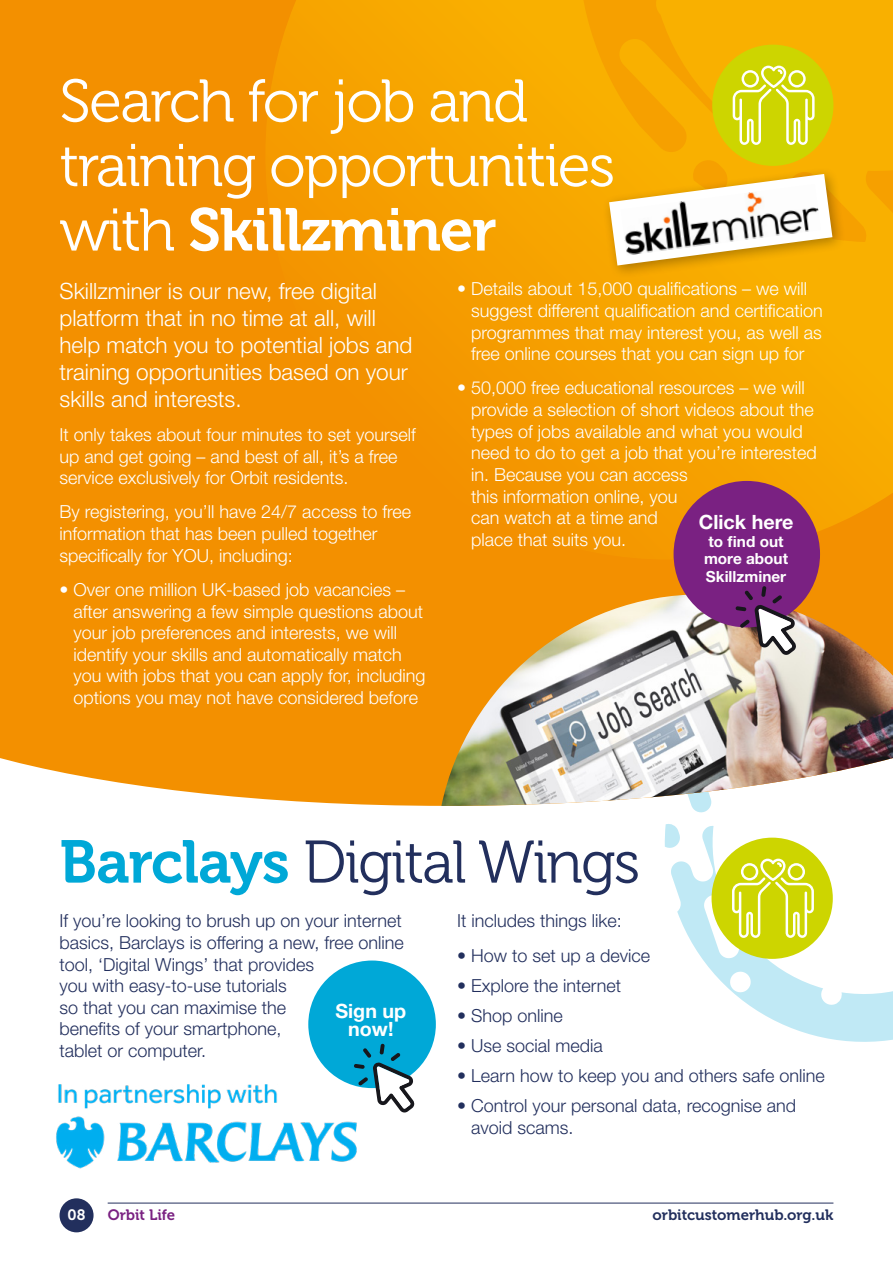
<style>
.page{position:relative;width:893px;height:1263px;background:#fff}
.page>*{position:absolute;margin:0;border:0;box-sizing:border-box;transform-origin:0 0}
.t1{font:60px/64.5px "Museo 300";letter-spacing:-.03em;color:#fff}
.t2{font:60px "Museo 300";letter-spacing:-.03em;color:#222f5d}
.t3{font:60px "Museo 700";letter-spacing:-.02em;color:#fff}
.t4{font:300 22.5px/27px "Helvetica Neue LT Pro";color:#fff}
.t5{font:700 19.65px/17.5px "Helvetica Neue LT Pro";color:#fff;text-align:center}
.t6{font:300 18px/21.6px "Helvetica Neue LT Pro";color:#fff}
.t7{font:300 18px/21.6px "Helvetica Neue LT Pro";color:#222f5d}
.t8{font:700 15.3px/17.5px "Helvetica Neue LT Pro";color:#fff}
.t9{font:15px "Museo 700";color:#222f5d}
.t10{font:15px "Museo 700";color:#7a2182}
.t11{font:15px "Museo 700";color:#fff}
.s1{font-family:"Museo 300"}
.s2{font-family:"Museo 700";color:#00a8d7}
</style>
<div class="page">
<svg style="left:665px;top:824px;width:5px;height:24px"></svg>
<svg style="left:670px;top:806px;width:223px;height:236px"></svg>
<div style="left:0;top:0;width:893px;height:806px;background:#f39000"></div>
<img style="left:441px;top:594px;width:452px;height:212px">
<svg style="left:248px;top:0;width:645px;height:576px;background:#f59d00"></svg>
<img style="left:56px;top:1080px;width:348px;height:139px">
<svg style="left:548px;top:0;width:345px;height:165px;background:#f8ac00"></svg>
<div style="left:711px;top:838px;width:122px;height:121px;background:#cdd500;border-radius:50%"></div>
<svg style="left:732px;top:859px;width:82px;height:79px"></svg>
<div style="left:712px;top:45px;width:121px;height:121px;background:#cdd500;border-radius:50%"></div>
<svg style="left:733px;top:66px;width:82px;height:79px"></svg>
<div style="left:674px;top:481px;width:146px;height:146px;background:#7a2182;border-radius:50%"></div>
<svg style="left:736px;top:586px;width:60px;height:69px"></svg>
<div style="left:602px;top:166px;width:245px;height:114px;background:#000;opacity:.3"></div>
<svg style="left:609px;top:159px;width:284px;height:106px;background:#f4b31b"></svg>
<img style="left:621px;top:184px;width:200px;height:71px">
<hr style="left:108px;top:1203px;width:725px;height:1px;background:#222f5d">
<div style="left:60px;top:1198px;width:34px;height:34px;background:#222f5d;border-radius:50%"></div>
<div style="left:308px;top:960px;width:128px;height:128px;background:#00a8d7;border-radius:50%"></div>
<svg style="left:354px;top:1044px;width:60px;height:68px"></svg>
<h1 class="t1" style="left:60px;top:70px;width:557px">Search for job and training opportunities</h1>
<h1 class="t3" style="left:60px;top:196px;width:439px"><span class="s1">with</span> Skillzminer</h1>
<p class="t6" style="left:471px;top:278px;width:353px;text-indent:-14px">• Details about 15,000 qualifications – we will suggest different qualification and certification programmes that may interest you, as well as free online courses that you can sign up for</p>
<p class="t6" style="left:471px;top:377px;width:347px;text-indent:-14px">• 50,000 free educational resources – we will provide a selection of short videos about the types of jobs available and what you would need to do to get a job that you’re interested in. Because you can access<br>this information online, you<br>can watch at a time and<br>place that suits you.</p>
<p class="t4" style="left:60px;top:277px;width:354px">Skillzminer is our new, free digital platform that in no time at all, will help match you to potential jobs and training opportunities based on your skills and interests.</p>
<p class="t6" style="left:60px;top:423px;width:358px">It only takes about four minutes to set yourself up and get going – and best of all, it’s a free service exclusively for Orbit residents.</p>
<p class="t6" style="left:60px;top:501px;width:353px">By registering, you’ll have 24/7 access to free information that has been pulled together specifically for YOU, including:</p>
<p class="t6" style="left:74px;top:578px;width:354px;text-indent:-14px">• Over one million UK-based job vacancies – after answering a few simple questions about your job preferences and interests, we will identify your skills and automatically match you with jobs that you can apply for, including options you may not have considered before</p>
<p class="t5" style="left:699px;top:513px;width:96px">Click here</p>
<p class="t8" style="left:704px;top:532px;width:86px">to find out more about<br>Skillzminer</p>
<h1 class="t2" style="left:60px;top:830px;width:582px"><span class="s2">Barclays</span> Digital Wings</h1>
<p class="t7" style="left:457px;top:910px;width:166px">It includes things like:</p>
<p class="t7" style="left:457px;top:944px;width:195px">• How to set up a device</p>
<p class="t7" style="left:457px;top:974px;width:166px">• Explore the internet</p>
<p class="t7" style="left:457px;top:1004px;width:107px">• Shop online</p>
<p class="t7" style="left:457px;top:1034px;width:147px">• Use social media</p>
<p class="t7" style="left:457px;top:1064px;width:369px">• Learn how to keep you and others safe online</p>
<p class="t7" style="left:471px;top:1095px;width:327px;text-indent:-14px">• Control your personal data, recognise and avoid scams.</p>
<p class="t7" style="left:60px;top:910px;width:346px">If you’re looking to brush up on your internet basics, Barclays is offering a new, free online tool, ‘Digital Wings’ that provides<br>you with easy-to-use tutorials<br>so that you can maximise the<br>benefits of your smartphone,<br>tablet or computer.</p>
<p class="t5" style="left:335px;top:1002px;width:72px">Sign up now!</p>
<p class="t11" style="left:68px;top:1207px;width:19px">08</p>
<p class="t10" style="left:108px;top:1207px;width:69px">Orbit Life</p>
<p class="t9" style="left:653px;top:1207px;width:182px">orbitcustomerhub.org.uk</p>
</div>
